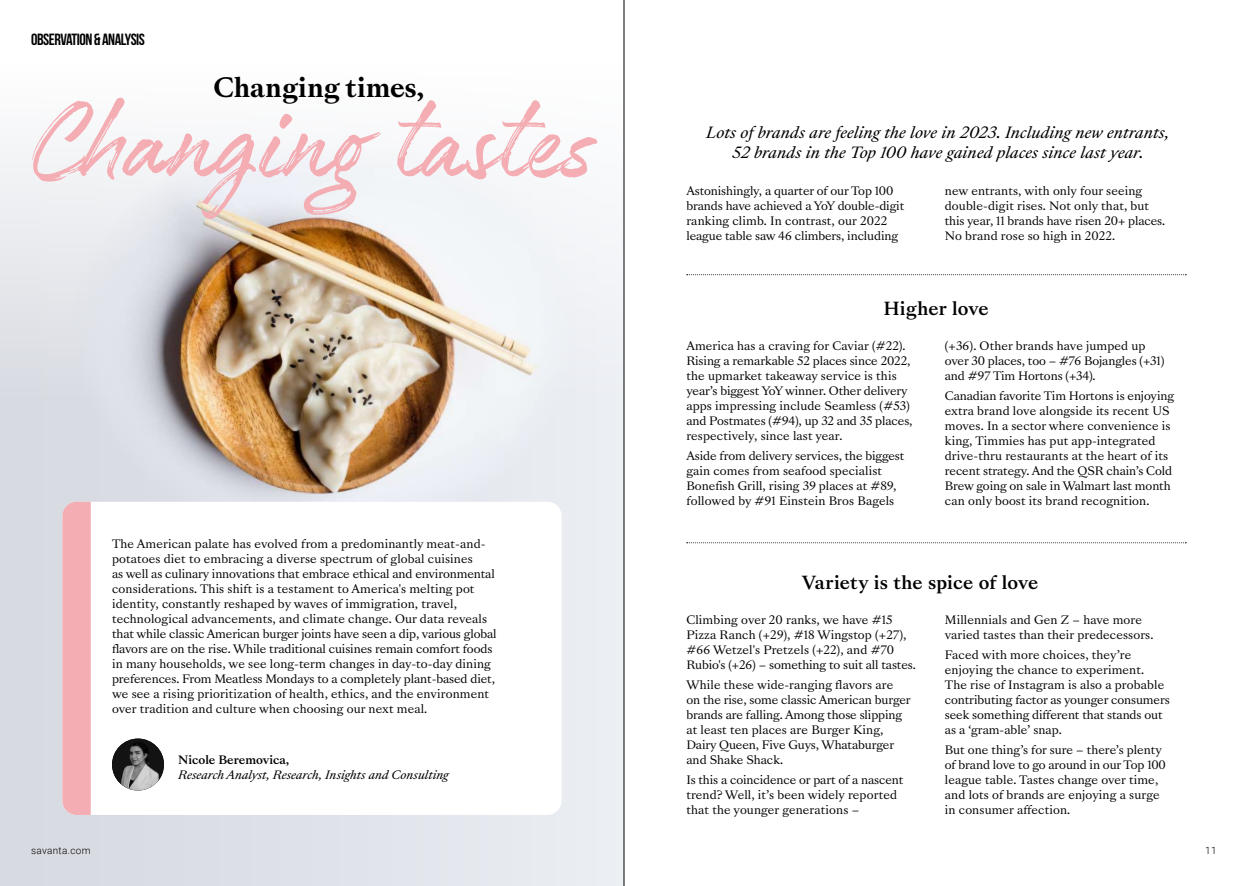
<style>
.page{position:relative;width:1248px;height:886px;background:#fff}
.page>*{position:absolute;margin:0;border:0;box-sizing:border-box;transform-origin:0 0}
.t1{font:123.75px "Authenia";letter-spacing:-.02em;color:#f4adb3}
.t2{font:700 25.62px "Sang Bleu Versailles";letter-spacing:.02em;color:#000}
.t3{font:500 17.5px "Sang Bleu Versailles";letter-spacing:.005em;color:#000}
.t4{font:16.25px "Bebas Neue";letter-spacing:-.03em;color:#000}
.t5{font:italic 15px/20px "Sang Bleu Versailles";letter-spacing:.005em;color:#000;text-align:center}
.t6{font:11.25px/15px "Sang Bleu Versailles";letter-spacing:.005em;color:#000}
.t7{font:italic 11.25px "Sang Bleu Versailles";color:#000}
.t8{font:500 11.25px "Sang Bleu Versailles";color:#000}
.t9{font:300 10px "Roboto";letter-spacing:.03em;color:#000}
</style>
<div class="page">
<svg style="left:0;top:147px;width:623px;height:739px;background:#e2e5ea"></svg>
<img style="left:72px;top:147px;width:505px;height:395px">
<div style="left:62px;top:502px;width:499px;height:313px;background:#fff;border-radius:14px"></div>
<img style="left:112px;top:738px;width:52px;height:52px;border-radius:26px">
<svg style="left:686px;top:274px;width:500px;height:1px"></svg>
<svg style="left:686px;top:542px;width:500px;height:1px"></svg>
<svg style="left:62px;top:502px;width:29px;height:313px;background:#f3afb4"></svg>
<img style="left:197px;top:201px;width:17px;height:11px">
<hr style="left:623px;top:0;width:1px;height:886px;background:#000">
<h3 class="t4" style="left:31px;top:30px;width:115px">OBSERVATION &amp; ANALYSIS</h3>
<h2 class="t2" style="left:213px;top:70px;width:212px">Changing times,</h2>
<h1 class="t1" style="left:29px;top:78px;width:568px">Changing tastes</h1>
<p class="t6" style="left:112px;top:536px;width:386px">The American palate has evolved from a predominantly meat-and&shy;potatoes diet to embracing a diverse spectrum of global cuisines<br>as well as culinary innovations that embrace ethical and environmental considerations. This shift is a testament to America's melting pot identity, constantly reshaped by waves of immigration, travel, technological advancements, and climate change. Our data reveals that while classic American burger joints have seen a dip, various global flavors are on the rise. While traditional cuisines remain comfort foods in many households, we see long-term changes in day-to-day dining preferences. From Meatless Mondays to a completely plant-based diet, we see a rising prioritization of health, ethics, and the environment over tradition and culture when choosing our next meal.</p>
<p class="t8" style="left:178px;top:752px;width:113px">Nicole Beremovica,</p>
<p class="t7" style="left:178px;top:767px;width:272px">Research Analyst, Research, Insights and Consulting</p>
<h3 class="t5" style="left:706px;top:123px;width:464px">Lots of brands are feeling the love in 2023. Including new entrants,<br>52 brands in the Top 100 have gained places since last year.</h3>
<p class="t6" style="left:686px;top:183px;width:219px">Astonishingly, a quarter of our Top 100 brands have achieved a YoY double-digit ranking climb. In contrast, our 2022 league table saw 46 climbers, including</p>
<p class="t6" style="left:944px;top:183px;width:222px">new entrants, with only four seeing double-digit rises. Not only that, but this year, 11 brands have risen 20+ places.<br>No brand rose so high in 2022.</p>
<h3 class="t3" style="left:883px;top:296px;width:107px">Higher love</h3>
<p class="t6" style="left:686px;top:339px;width:227px">America has a craving for Caviar (#22).<br>Rising a remarkable 52 places since 2022, the upmarket takeaway service is this year’s biggest YoY winner. Other delivery apps impressing include Seamless (#53) and Postmates (#94), up 32 and 35 places, respectively, since last year.</p>
<p class="t6" style="left:686px;top:449px;width:219px">Aside from delivery services, the biggest gain comes from seafood specialist Bonefish Grill, rising 39 places at #89, followed by #91 Einstein Bros Bagels</p>
<p class="t6" style="left:944px;top:339px;width:221px">(+36). Other brands have jumped up over 30 places, too – #76 Bojangles (+31) and #97 Tim Hortons (+34).</p>
<p class="t6" style="left:944px;top:389px;width:231px">Canadian favorite Tim Hortons is enjoying extra brand love alongside its recent US moves. In a sector where convenience is king, Timmies has put app-integrated drive-thru restaurants at the heart of its recent strategy. And the QSR chain’s Cold Brew going on sale in Walmart last month can only boost its brand recognition.</p>
<h3 class="t3" style="left:802px;top:570px;width:237px">Variety is the spice of love</h3>
<p class="t6" style="left:686px;top:613px;width:231px">Climbing over 20 ranks, we have #15<br>Pizza Ranch (+29), #18 Wingstop (+27), #66 Wetzel's Pretzels (+22), and #70<br>Rubio's (+26) – something to suit all tastes.</p>
<p class="t6" style="left:686px;top:678px;width:226px">While these wide-ranging flavors are<br>on the rise, some classic American burger brands are falling. Among those slipping at least ten places are Burger King, Dairy Queen, Five Guys, Whataburger and Shake Shack.</p>
<p class="t6" style="left:686px;top:773px;width:218px">Is this a coincidence or part of a nascent trend? Well, it’s been widely reported that the younger generations –</p>
<p class="t6" style="left:944px;top:613px;width:210px">Millennials and Gen Z – have more varied tastes than their predecessors.</p>
<p class="t6" style="left:944px;top:648px;width:226px">Faced with more choices, they’re enjoying the chance to experiment.<br>The rise of Instagram is also a probable contributing factor as younger consumers seek something different that stands out as a ‘gram-able’ snap.</p>
<p class="t6" style="left:944px;top:743px;width:222px">But one thing’s for sure – there’s plenty of brand love to go around in our Top 100 league table. Tastes change over time, and lots of brands are enjoying a surge in consumer affection.</p>
<p class="t9" style="left:31px;top:844px;width:61px">savanta.com</p>
<p class="t9" style="left:1204px;top:844px;width:13px">11</p>
</div>
